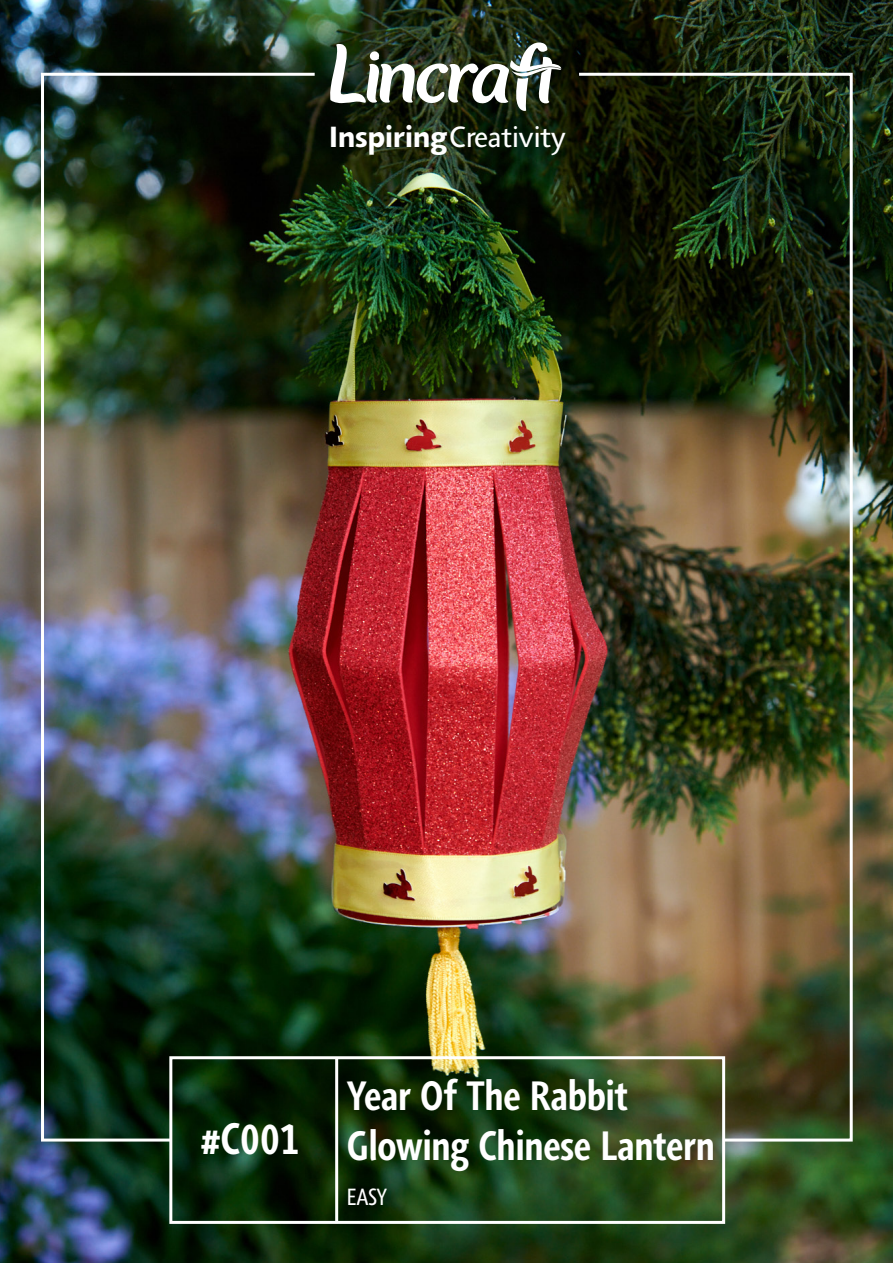
<style>
.page{position:relative;width:893px;height:1263px;background:#fff}
.page>*{position:absolute;margin:0;border:0;box-sizing:border-box;transform-origin:0 0}
.t1{font:700 condensed 45px "Agilita LT Pro";color:#fff}
.t2{font:700 condensed 42px "Agilita LT Pro";letter-spacing:-.005em;color:#fff}
.t3{font:29.85px "Agilita LT Pro";color:#fff}
.t4{font:condensed 24px "Agilita LT Pro";color:#fff}
.s1{font-weight:700}
</style>
<div class="page">
<img style="left:0;top:0;width:893px;height:1263px">
<div style="left:169px;top:1056px;width:556px;height:168px;border:3px solid #fff"></div>
<hr style="left:335px;top:1057px;width:3px;height:166px;background:#fff">
<img style="left:40px;top:71px;width:278px;height:1072px">
<img style="left:576px;top:71px;width:278px;height:1072px">
<svg style="left:330px;top:43px;width:231px;height:68px"></svg>
<p class="t3" style="left:329px;top:116px;width:238px"><span class="s1">Inspiring</span> Creativity</p>
<p class="t1" style="left:201px;top:1106px;width:100px">#C001</p>
<p class="t2" style="left:347px;top:1065px;width:283px">Year Of The Rabbit</p>
<p class="t2" style="left:347px;top:1115px;width:370px">Glowing Chinese Lantern</p>
<p class="t4" style="left:347px;top:1180px;width:42px">EASY</p>
</div>
